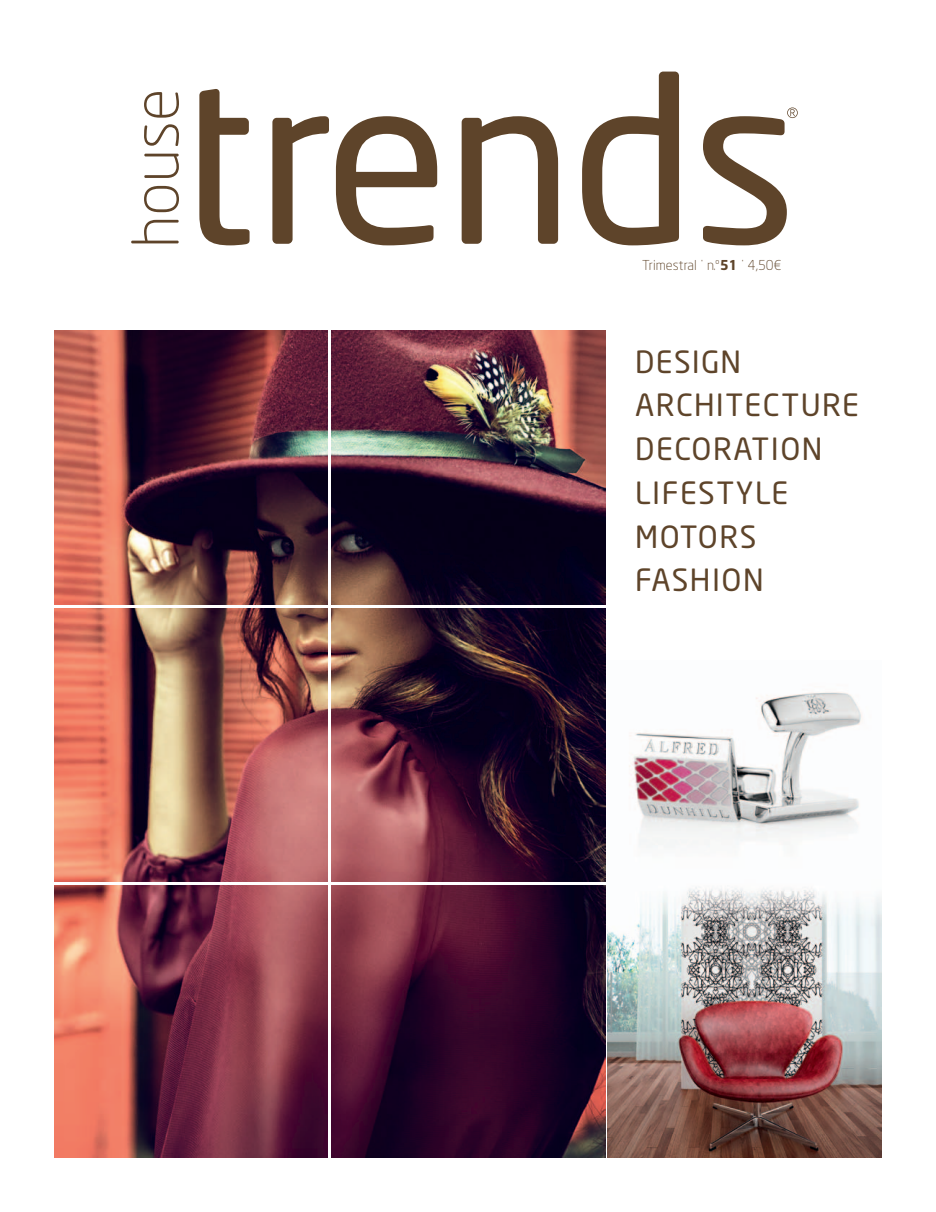
<style>
.page{position:relative;width:936px;height:1212px;background:#fff}
.page>*{position:absolute;margin:0;border:0;box-sizing:border-box;transform-origin:0 0}
.t1{font:300 63.75px "Neo Sans";color:#5e442a}
.t2{font:30.3px "Neo Sans";letter-spacing:.05em;color:#5e442a}
.t3{font:300 13.5px "Neo Sans";color:#5e442a}
.s1{font-weight:700}
</style>
<div class="page">
<img style="left:608px;top:692px;width:273px;height:466px">
<img style="left:54px;top:331px;width:551px;height:827px">
<svg style="left:199px;top:89px;width:50px;height:156px"></svg>
<svg style="left:272px;top:116px;width:57px;height:128px"></svg>
<svg style="left:336px;top:116px;width:101px;height:129px"></svg>
<svg style="left:461px;top:116px;width:97px;height:128px"></svg>
<svg style="left:582px;top:72px;width:97px;height:173px"></svg>
<svg style="left:703px;top:107px;width:94px;height:138px"></svg>
<hr style="left:328px;top:328px;width:3px;height:831px;background:#fff">
<hr style="left:50px;top:605px;width:556px;height:3px;background:#fff">
<hr style="left:52px;top:882px;width:553px;height:2px;background:#fff">
<h1 class="t1" style="left:117px;top:248px;width:161px;rotate:-90deg">house</h1>
<p class="t3" style="left:642px;top:257px;width:141px">Trimestral ˙ n.º<span class="s1">51</span> ˙ 4,50€</p>
<p class="t2" style="left:635px;top:343px;width:107px">DESIGN</p>
<p class="t2" style="left:635px;top:387px;width:225px">ARCHITECTURE</p>
<p class="t2" style="left:635px;top:430px;width:189px">DECORATION</p>
<p class="t2" style="left:635px;top:474px;width:154px">LIFESTYLE</p>
<p class="t2" style="left:635px;top:518px;width:123px">MOTORS</p>
<p class="t2" style="left:635px;top:562px;width:130px">FASHION</p>
</div>
